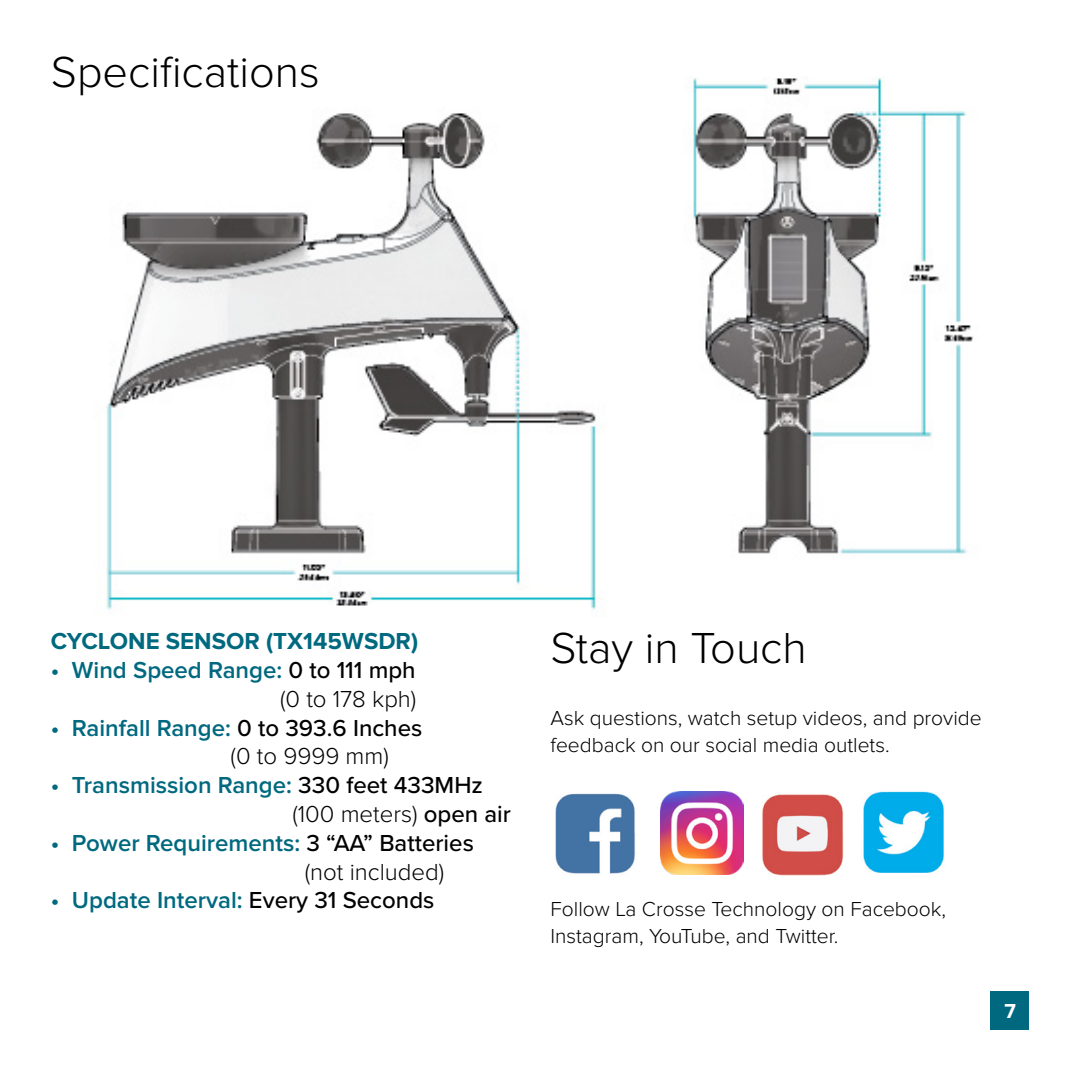
<style>
.page{position:relative;width:1080px;height:1080px;background:#fff}
.page>*{position:absolute;margin:0;border:0;box-sizing:border-box;transform-origin:0 0}
.t1{font:300 45px "Proxima Nova";color:#000}
.t2{font:600 24px/28.8px "Proxima Nova";color:#01697f}
.t3{font:500 24px/28.8px "Proxima Nova";color:#000}
.t4{font:700 24px "Proxima Nova";color:#01697f}
.t5{font:300 21px/27px "Proxima Nova";color:#000}
.t6{font:700 21px "Proxima Nova";color:#fff}
.s1{font-weight:500;color:#000}
.s2{font-weight:300;color:#000}
.s3{font-weight:600;color:#01697f}
.s4{font-weight:300}
</style>
<div class="page">
<img style="left:106px;top:77px;width:867px;height:533px">
<div style="left:991px;top:991px;width:38px;height:39px;background:#01697f"></div>
<img style="left:762px;top:794px;width:82px;height:81px">
<img style="left:660px;top:792px;width:83px;height:83px">
<img style="left:555px;top:793px;width:81px;height:81px">
<img style="left:863px;top:791px;width:81px;height:82px">
<h1 class="t1" style="left:51px;top:46px;width:270px">Specifications</h1>
<p class="t4" style="left:51px;top:627px;width:369px">CYCLONE SENSOR (TX145WSDR)</p>
<p class="t2" style="left:51px;top:656px;width:367px;text-align:right">• Wind Speed Range: <span class="s1">0 to 111 mph </span><span class="s2">(0 to 178 kph)</span></p>
<p class="t2" style="left:231px;top:714px;width:193px;text-indent:-180px">• Rainfall Range: <span class="s1">0 to 393.6 Inches </span><span class="s2">(0 to 9999 mm)</span></p>
<p class="t3" style="left:292px;top:770px;width:220px;text-indent:-241px"><span class="s3">• Transmission Range:</span> 330 feet 433MHz <span class="s4">(100 meters)</span> open air</p>
<p class="t2" style="left:305px;top:829px;width:171px;text-indent:-254px">• Power Requirements: <span class="s1">3 “AA” Batteries </span><span class="s2">(not included)</span></p>
<p class="t2" style="left:51px;top:887px;width:385px">• Update Interval: <span class="s1">Every 31 Seconds</span></p>
<h1 class="t1" style="left:550px;top:623px;width:258px">Stay in Touch</h1>
<p class="t5" style="left:550px;top:705px;width:433px">Ask questions, watch setup videos, and provide feedback on our social media outlets.</p>
<p class="t5" style="left:550px;top:895px;width:397px">Follow La Crosse Technology on Facebook,<br>Instagram, YouTube, and Twitter.</p>
<p class="t6" style="left:1004px;top:999px;width:13px">7</p>
</div>
